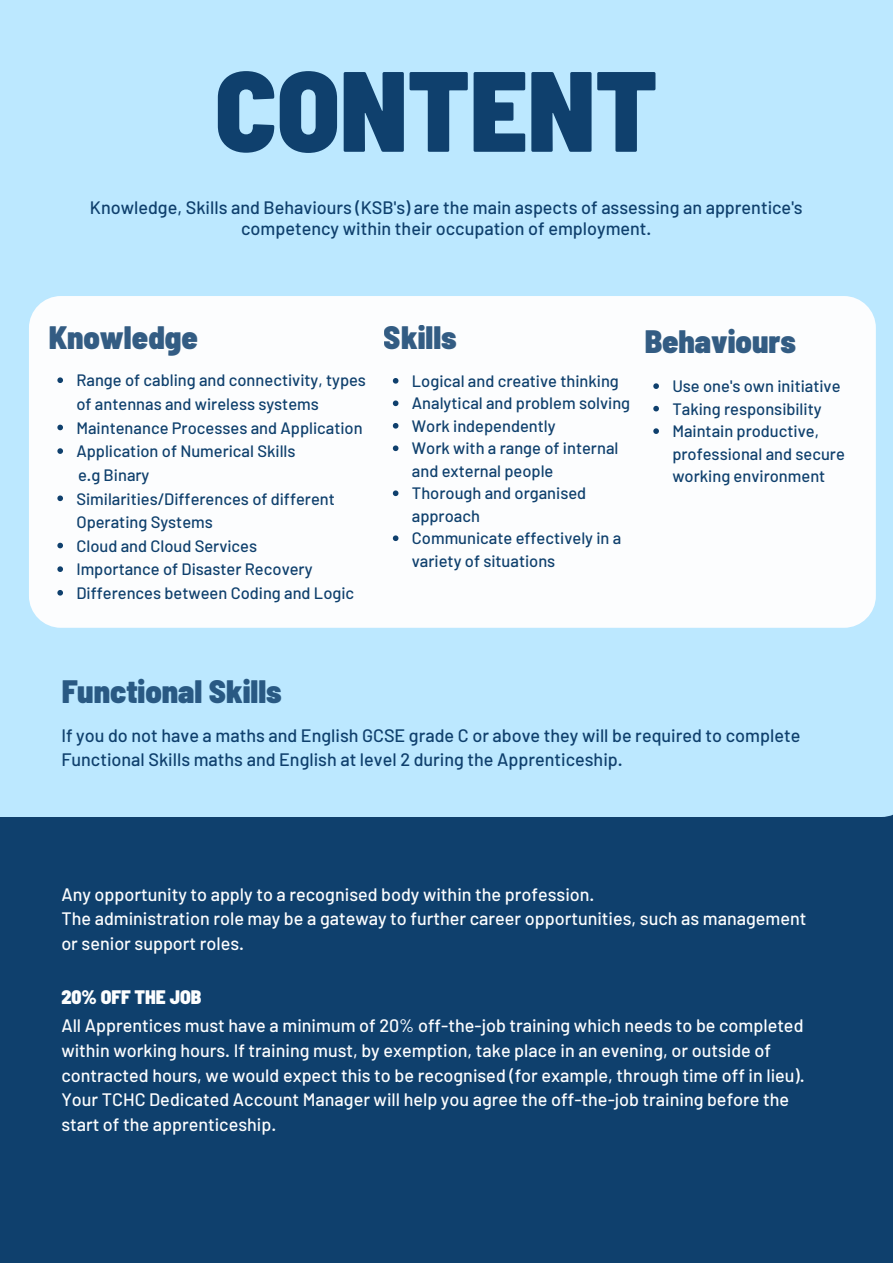
<style>
.page{position:relative;width:893px;height:1264px;background:#fff}
.page>*{position:absolute;margin:0;border:0;box-sizing:border-box;transform-origin:0 0}
.t1{font:900 semi-condensed 113.85px "Barlow";color:#0f406d}
.t2{font:900 semi-condensed 32.4px "Barlow";color:#0f406d}
.t3{font:900 semi-condensed 19.5px "Barlow";color:#fcfdfe}
.t4{font:500 18px/24.8px "Barlow";color:#fcfdfe}
.t5{font:500 18px/21.3px "Barlow";color:#0f406d;text-align:center}
.t6{font:500 16.5px/22.5px "Barlow";color:#0f406d}
</style>
<div class="page">
<div style="left:0;top:0;width:892px;height:1262px;background:#0f406d"></div>
<div style="left:0;top:0;width:892px;height:817px;background:#bce8ff"></div>
<div style="left:29px;top:296px;width:846px;height:331px;background:#fcfdfe;border-radius:32px"></div>
<svg style="left:57px;top:377px;width:6px;height:6px"></svg>
<svg style="left:57px;top:424px;width:6px;height:6px"></svg>
<svg style="left:57px;top:448px;width:6px;height:6px"></svg>
<svg style="left:57px;top:495px;width:6px;height:6px"></svg>
<svg style="left:57px;top:542px;width:6px;height:6px"></svg>
<svg style="left:57px;top:566px;width:6px;height:6px"></svg>
<svg style="left:57px;top:590px;width:6px;height:5px"></svg>
<svg style="left:393px;top:378px;width:5px;height:5px"></svg>
<svg style="left:393px;top:400px;width:5px;height:6px"></svg>
<svg style="left:393px;top:423px;width:5px;height:5px"></svg>
<svg style="left:393px;top:445px;width:5px;height:6px"></svg>
<svg style="left:393px;top:490px;width:5px;height:6px"></svg>
<svg style="left:393px;top:535px;width:5px;height:6px"></svg>
<svg style="left:653px;top:383px;width:6px;height:6px"></svg>
<svg style="left:653px;top:406px;width:6px;height:5px"></svg>
<svg style="left:653px;top:428px;width:6px;height:6px"></svg>
<h1 class="t1" style="left:215px;top:38px;width:444px">CONTENT</h1>
<p class="t5" style="left:90px;top:196px;width:714px">Knowledge, Skills and Behaviours (KSB's) are the main aspects of assessing an apprentice's competency within their occupation of employment.</p>
<h2 class="t2" style="left:48px;top:317px;width:151px">Knowledge</h2>
<p class="t6" style="left:76px;top:368px;width:291px;line-height:23.5px">Range of cabling and connectivity, types of antennas and wireless systems Maintenance Processes and Application Application of Numerical Skills</p>
<p class="t6" style="left:76px;top:486px;width:279px;line-height:23.5px">Similarities/Differences of different<br>Operating Systems<br>Cloud and Cloud Services<br>Importance of Disaster Recovery<br>Differences between Coding and Logic</p>
<p class="t6" style="left:78px;top:463px;width:73px">e.g Binary</p>
<h2 class="t2" style="left:384px;top:317px;width:74px">Skills</h2>
<p class="t6" style="left:412px;top:369px;width:220px">Logical and creative thinking<br>Analytical and problem solving<br>Work independently<br>Work with a range of internal and external people<br>Thorough and organised approach<br>Communicate effectively in a variety of situations</p>
<h2 class="t2" style="left:644px;top:320px;width:153px">Behaviours</h2>
<p class="t6" style="left:672px;top:374px;width:174px">Use one's own initiative<br>Taking responsibility<br>Maintain productive, professional and secure working environment</p>
<h2 class="t2" style="left:61px;top:670px;width:222px">Functional Skills</h2>
<p class="t5" style="left:61px;top:723px;width:740px;line-height:23.5px;text-align:left">If you do not have a maths and English GCSE grade C or above they will be required to complete<br>Functional Skills maths and English at level 2 during the Apprenticeship.</p>
<p class="t4" style="left:61px;top:881px;width:746px">Any opportunity to apply to a recognised body within the profession.<br>The administration role may be a gateway to further career opportunities, such as management or senior support roles.</p>
<p class="t3" style="left:61px;top:984px;width:142px">20% OFF THE JOB</p>
<p class="t4" style="left:61px;top:1012px;width:744px">All Apprentices must have a minimum of 20% off-the-job training which needs to be completed within working hours. If training must, by exemption, take place in an evening, or outside of contracted hours, we would expect this to be recognised (for example, through time off in lieu).<br>Your TCHC Dedicated Account Manager will help you agree the off-the-job training before the start of the apprenticeship.</p>
</div>
